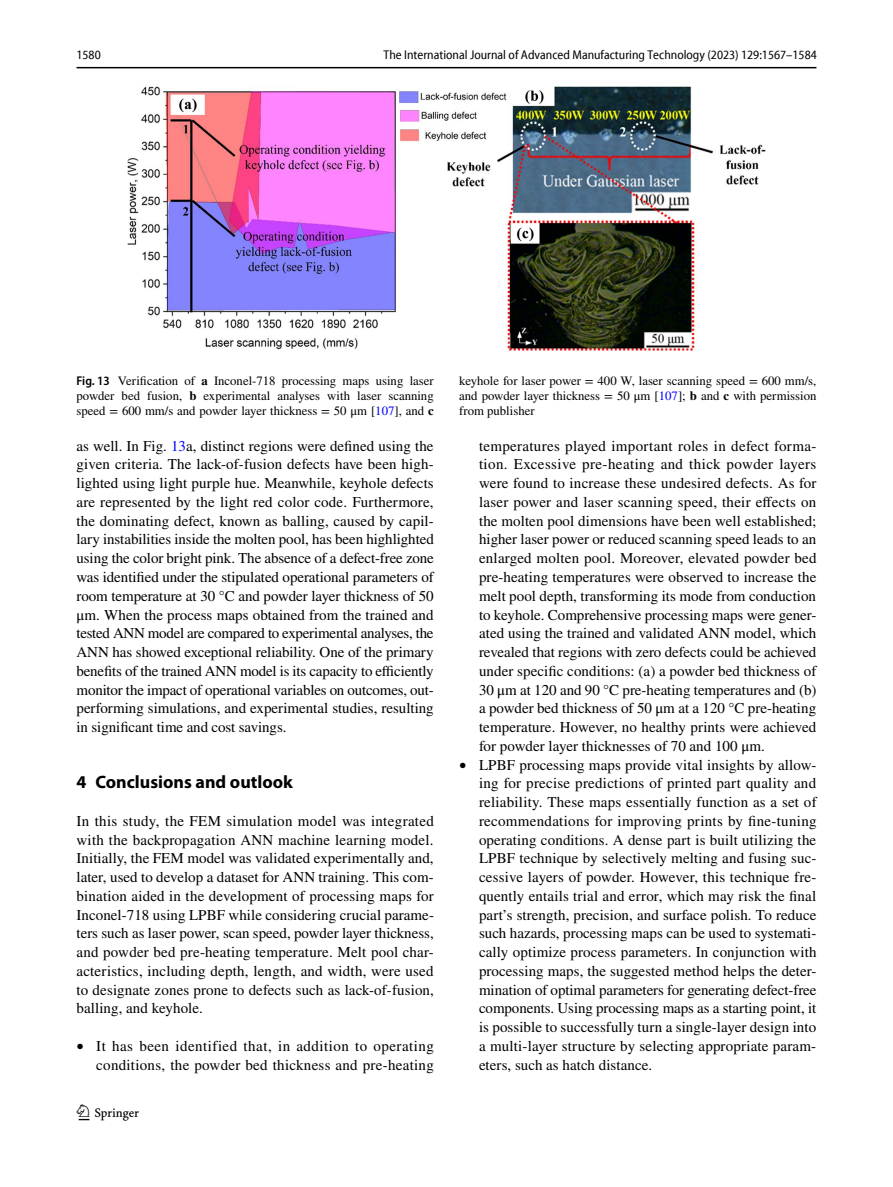
<style>
.page{position:relative;width:893px;height:1187px;background:#fff}
.page>*{position:absolute;margin:0;border:0;box-sizing:border-box;transform-origin:0 0}
.t1{font:22.5px "Springnew Regular 2";color:#000}
.t2{font:700 18px "Myriad Pro";color:#000}
.t3{font:15px/18.8px "STIX";letter-spacing:.005em;color:#000;text-align:justify}
.t4{font:15px/18.8px "STIX";letter-spacing:.025em;color:#000;text-align:right}
.t5{font:12.75px/15px "STIX";color:#000;text-align:justify}
.t6{font:semi-condensed 12.75px "Myriad Pro Unic";color:#000}
.s1{font-family:"Myriad Pro";font-weight:600;font-stretch:semi-condensed}
.s2{font-weight:700}
.s3{color:#00f}
.s4{font-size:14.1px}
</style>
<div class="page">
<hr style="left:77px;top:67px;width:739px;height:1px;background:#000">
<img style="left:128px;top:87px;width:637px;height:263px">
<p class="t6" style="left:77px;top:50px;width:26px">1580</p>
<p class="t6" style="left:384px;top:50px;width:435px">The International Journal of Advanced Manufacturing Technology (2023) 129:1567–1584</p>
<p class="t5" style="left:77px;top:374px;width:359px"><span class="s1">Fig. 13</span> Verification of <span class="s2">a</span> Inconel-718 processing maps using laser powder bed fusion, <span class="s2">b</span> experimental analyses with laser scanning speed = 600 mm/s and powder layer thickness = 50 μm [<span class="s3">107</span>], and <span class="s2">c</span></p>
<p class="t5" style="left:459px;top:374px;width:359px">keyhole for laser power = 400 W, laser scanning speed = 600 mm/s, and powder layer thickness = 50 μm [<span class="s3">107</span>]; <span class="s2">b</span> and <span class="s2">c</span> with permission from publisher</p>
<p class="t3" style="left:77px;top:437px;width:359px">as well. In Fig. <span class="s3">13</span>a, distinct regions were defined using the given criteria. The lack-of-fusion defects have been high&shy;lighted using light purple hue. Meanwhile, keyhole defects are represented by the light red color code. Furthermore, the dominating defect, known as balling, caused by capil&shy;lary instabilities inside the molten pool, has been highlighted using the color bright pink. The absence of a defect-free zone was identified under the stipulated operational parameters of room temperature at 30 °C and powder layer thickness of 50 μm. When the process maps obtained from the trained and tested ANN model are compared to experimental analyses, the ANN has showed exceptional reliability. One of the primary benefits of the trained ANN model is its capacity to efficiently monitor the impact of operational variables on outcomes, out&shy;performing simulations, and experimental studies, resulting in significant time and cost savings.</p>
<p class="t2" style="left:77px;top:770px;width:218px">4 Conclusions and outlook</p>
<p class="t3" style="left:77px;top:812px;width:359px">In this study, the FEM simulation model was integrated with the backpropagation ANN machine learning model.<br>Initially, the FEM model was validated experimentally and, later, used to develop a dataset for ANN training. This com&shy;bination aided in the development of processing maps for Inconel-718 using LPBF while considering crucial parame&shy;ters such as laser power, scan speed, powder layer thickness, and powder bed pre-heating temperature. Melt pool char&shy;acteristics, including depth, length, and width, were used to designate zones prone to defects such as lack-of-fusion, balling, and keyhole.</p>
<p class="t4" style="left:77px;top:1037px;width:359px"><span class="s4">•</span> It has been identified that, in addition to operating conditions, the powder bed thickness and pre-heating</p>
<h1 class="t1" style="left:79px;top:1104px;width:62px">1 3</h1>
<p class="t3" style="left:479px;top:437px;width:339px">temperatures played important roles in defect forma&shy;tion. Excessive pre-heating and thick powder layers were found to increase these undesired defects. As for laser power and laser scanning speed, their effects on the molten pool dimensions have been well established; higher laser power or reduced scanning speed leads to an enlarged molten pool. Moreover, elevated powder bed pre-heating temperatures were observed to increase the melt pool depth, transforming its mode from conduction to keyhole. Comprehensive processing maps were gener&shy;ated using the trained and validated ANN model, which revealed that regions with zero defects could be achieved under specific conditions: (a) a powder bed thickness of 30 μm at 120 and 90 °C pre-heating temperatures and (b) a powder bed thickness of 50 μm at a 120 °C pre-heating temperature. However, no healthy prints were achieved for powder layer thicknesses of 70 and 100 μm.</p>
<p class="t3" style="left:479px;top:756px;width:339px;text-indent:-20px"><span class="s4">•</span> LPBF processing maps provide vital insights by allow&shy;ing for precise predictions of printed part quality and reliability. These maps essentially function as a set of recommendations for improving prints by fine-tuning operating conditions. A dense part is built utilizing the LPBF technique by selectively melting and fusing suc&shy;cessive layers of powder. However, this technique fre&shy;quently entails trial and error, which may risk the final part’s strength, precision, and surface polish. To reduce such hazards, processing maps can be used to systemati&shy;cally optimize process parameters. In conjunction with processing maps, the suggested method helps the deter&shy;mination of optimal parameters for generating defect-free components. Using processing maps as a starting point, it is possible to successfully turn a single-layer design into a multi-layer structure by selecting appropriate param&shy;eters, such as hatch distance.</p>
</div>
